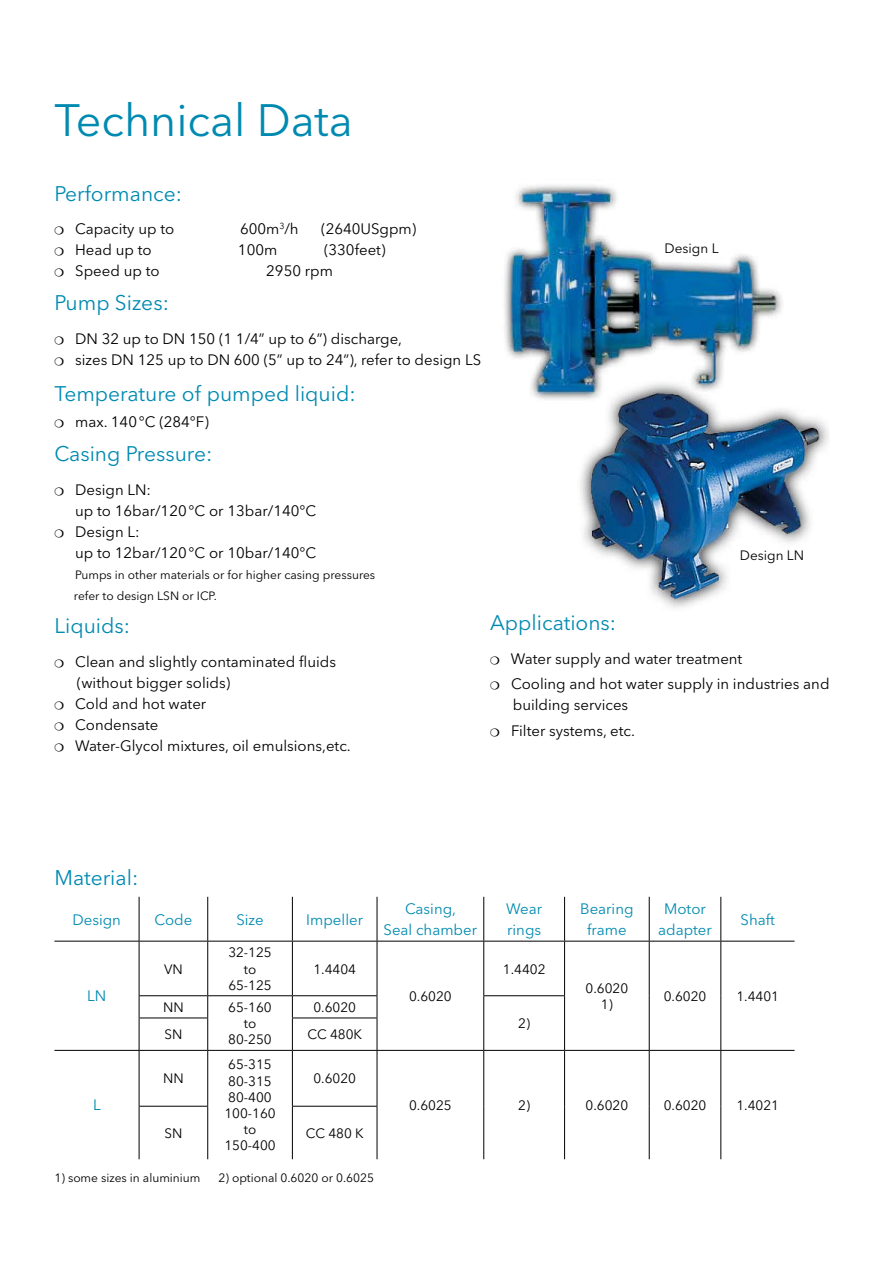
<style>
.page{position:relative;width:893px;height:1263px;background:#fff}
.page>*{position:absolute;margin:0;border:0;box-sizing:border-box;transform-origin:0 0}
.t1{font:45px "Avenir Next LT Pro";color:#008ab1}
.t2{font:21px "Avenir Next LT Pro";color:#008ab1}
.t3{font:15px/21px "Avenir Next LT Pro";color:#000}
.t4{font:15px/21px "Avenir Next LT Pro";color:#008ab1;text-align:center}
.t5{font:13.5px/16.2px "Avenir Next LT Pro";color:#000;text-align:center}
.t6{font:12px/21px "Avenir Next LT Pro";color:#000}
</style>
<div class="page">
<img style="left:504px;top:185px;width:279px;height:215px">
<img style="left:560px;top:359px;width:269px;height:249px">
<hr style="left:139px;top:897px;width:1px;height:44px;background:#000">
<hr style="left:207px;top:897px;width:1px;height:44px;background:#000">
<hr style="left:292px;top:897px;width:1px;height:44px;background:#000">
<hr style="left:377px;top:897px;width:1px;height:44px;background:#000">
<hr style="left:483px;top:897px;width:1px;height:44px;background:#000">
<hr style="left:564px;top:897px;width:1px;height:44px;background:#000">
<hr style="left:649px;top:897px;width:1px;height:44px;background:#000">
<hr style="left:720px;top:897px;width:1px;height:44px;background:#000">
<hr style="left:54px;top:941px;width:85px;height:1px;background:#000">
<hr style="left:139px;top:941px;width:69px;height:1px;background:#000">
<hr style="left:139px;top:941px;width:1px;height:54px;background:#000">
<hr style="left:208px;top:941px;width:84px;height:1px;background:#000">
<hr style="left:207px;top:941px;width:1px;height:54px;background:#000">
<hr style="left:292px;top:941px;width:85px;height:1px;background:#000">
<hr style="left:292px;top:941px;width:1px;height:54px;background:#000">
<hr style="left:377px;top:941px;width:107px;height:1px;background:#000">
<hr style="left:377px;top:941px;width:1px;height:54px;background:#000">
<hr style="left:484px;top:941px;width:81px;height:1px;background:#000">
<hr style="left:483px;top:941px;width:1px;height:54px;background:#000">
<hr style="left:565px;top:941px;width:84px;height:1px;background:#000">
<hr style="left:564px;top:941px;width:1px;height:54px;background:#000">
<hr style="left:649px;top:941px;width:72px;height:1px;background:#000">
<hr style="left:649px;top:941px;width:1px;height:55px;background:#000">
<hr style="left:721px;top:941px;width:73px;height:1px;background:#000">
<hr style="left:720px;top:941px;width:1px;height:55px;background:#000">
<svg style="left:649px;top:996px;width:1px;height:22px"></svg>
<svg style="left:720px;top:996px;width:1px;height:22px"></svg>
<hr style="left:649px;top:1018px;width:1px;height:32px;background:#000">
<hr style="left:720px;top:1018px;width:1px;height:32px;background:#000">
<hr style="left:139px;top:995px;width:69px;height:1px;background:#000">
<svg style="left:139px;top:996px;width:1px;height:21px"></svg>
<hr style="left:208px;top:995px;width:84px;height:1px;background:#000">
<svg style="left:207px;top:996px;width:1px;height:21px"></svg>
<hr style="left:292px;top:995px;width:85px;height:1px;background:#000">
<svg style="left:292px;top:996px;width:1px;height:21px"></svg>
<svg style="left:377px;top:996px;width:1px;height:21px"></svg>
<hr style="left:483px;top:995px;width:82px;height:1px;background:#000">
<svg style="left:483px;top:996px;width:1px;height:22px"></svg>
<svg style="left:564px;top:996px;width:1px;height:22px"></svg>
<hr style="left:483px;top:1018px;width:1px;height:32px;background:#000">
<hr style="left:564px;top:1018px;width:1px;height:32px;background:#000">
<hr style="left:139px;top:1017px;width:69px;height:1px;background:#000">
<hr style="left:139px;top:1018px;width:1px;height:32px;background:#000">
<hr style="left:207px;top:1018px;width:1px;height:32px;background:#000">
<hr style="left:292px;top:1017px;width:85px;height:1px;background:#000">
<hr style="left:292px;top:1018px;width:1px;height:32px;background:#000">
<hr style="left:377px;top:1018px;width:1px;height:32px;background:#000">
<hr style="left:54px;top:1050px;width:85px;height:1px;background:#000">
<hr style="left:139px;top:1050px;width:69px;height:1px;background:#000">
<hr style="left:139px;top:1051px;width:1px;height:55px;background:#000">
<hr style="left:208px;top:1050px;width:84px;height:1px;background:#000">
<hr style="left:207px;top:1051px;width:1px;height:55px;background:#000">
<hr style="left:292px;top:1050px;width:85px;height:1px;background:#000">
<hr style="left:292px;top:1051px;width:1px;height:55px;background:#000">
<hr style="left:377px;top:1050px;width:107px;height:1px;background:#000">
<hr style="left:377px;top:1051px;width:1px;height:55px;background:#000">
<hr style="left:484px;top:1050px;width:81px;height:1px;background:#000">
<hr style="left:483px;top:1051px;width:1px;height:55px;background:#000">
<hr style="left:565px;top:1050px;width:84px;height:1px;background:#000">
<hr style="left:564px;top:1051px;width:1px;height:55px;background:#000">
<hr style="left:649px;top:1050px;width:72px;height:1px;background:#000">
<hr style="left:649px;top:1051px;width:1px;height:55px;background:#000">
<hr style="left:721px;top:1050px;width:73px;height:1px;background:#000">
<hr style="left:720px;top:1051px;width:1px;height:55px;background:#000">
<hr style="left:483px;top:1106px;width:1px;height:53px;background:#000">
<hr style="left:564px;top:1106px;width:1px;height:53px;background:#000">
<hr style="left:649px;top:1106px;width:1px;height:53px;background:#000">
<hr style="left:720px;top:1106px;width:1px;height:53px;background:#000">
<hr style="left:139px;top:1106px;width:69px;height:1px;background:#000">
<hr style="left:139px;top:1106px;width:1px;height:53px;background:#000">
<hr style="left:207px;top:1106px;width:1px;height:53px;background:#000">
<hr style="left:292px;top:1106px;width:85px;height:1px;background:#000">
<hr style="left:292px;top:1106px;width:1px;height:53px;background:#000">
<hr style="left:377px;top:1106px;width:1px;height:53px;background:#000">
<h1 class="t1" style="left:54px;top:94px;width:300px">Technical Data</h1>
<h2 class="t2" style="left:54px;top:181px;width:129px">Performance:</h2>
<p class="t3" style="left:75px;top:219px;width:101px">Capacity up to</p>
<p class="t3" style="left:240px;top:219px;width:60px">600m<sup>3</sup>/h</p>
<p class="t3" style="left:321px;top:219px;width:97px">(2640USgpm)</p>
<p class="t3" style="left:75px;top:240px;width:78px">Head up to</p>
<p class="t3" style="left:238px;top:240px;width:41px">100m</p>
<p class="t3" style="left:324px;top:240px;width:63px">(330feet)</p>
<p class="t3" style="left:75px;top:261px;width:86px">Speed up to</p>
<p class="t3" style="left:266px;top:261px;width:68px">2950 rpm</p>
<h2 class="t2" style="left:54px;top:290px;width:116px">Pump Sizes:</h2>
<p class="t3" style="left:75px;top:328px;width:407px">DN 32 up to DN 150 (1 1/4” up to 6”) discharge,<br>sizes DN 125 up to DN 600 (5” up to 24”), refer to design LS</p>
<h2 class="t2" style="left:54px;top:381px;width:303px">Temperature of pumped liquid:</h2>
<p class="t3" style="left:75px;top:411px;width:135px">max. 140°C (284°F)</p>
<h2 class="t2" style="left:54px;top:441px;width:159px">Casing Pressure:</h2>
<p class="t3" style="left:75px;top:479px;width:243px">Design LN:<br>up to 16bar/120°C or 13bar/140°C<br>Design L:<br>up to 12bar/120°C or 10bar/140°C</p>
<p class="t6" style="left:74px;top:564px;width:303px">Pumps in other materials or for higher casing pressures refer to design LSN or ICP.</p>
<h2 class="t2" style="left:54px;top:614px;width:77px">Liquids:</h2>
<p class="t3" style="left:75px;top:651px;width:277px">Clean and slightly contaminated fluids (without bigger solids)<br>Cold and hot water<br>Condensate<br>Water-Glycol mixtures, oil emulsions,etc.</p>
<p class="t5" style="left:665px;top:240px;width:55px">Design L</p>
<p class="t5" style="left:740px;top:547px;width:66px">Design LN</p>
<h2 class="t2" style="left:490px;top:610px;width:127px">Applications:</h2>
<p class="t3" style="left:511px;top:646px;width:320px;line-height:25.3px">Water supply and water treatment<br>Cooling and hot water supply in industries and</p>
<p class="t3" style="left:511px;top:692px;width:125px;line-height:25.2px">building services<br>Filter systems, etc.</p>
<h2 class="t2" style="left:54px;top:865px;width:85px">Material:</h2>
<p class="t4" style="left:72px;top:909px;width:50px">Design</p>
<p class="t4" style="left:154px;top:909px;width:39px">Code</p>
<p class="t4" style="left:236px;top:909px;width:29px">Size</p>
<p class="t4" style="left:306px;top:909px;width:58px">Impeller</p>
<p class="t4" style="left:384px;top:898px;width:95px">Casing,<br>Seal chamber</p>
<p class="t4" style="left:506px;top:898px;width:37px;text-align:left">Wear rings</p>
<p class="t4" style="left:580px;top:898px;width:55px">Bearing frame</p>
<p class="t4" style="left:658px;top:898px;width:55px">Motor adapter</p>
<p class="t4" style="left:741px;top:909px;width:36px">Shaft</p>
<p class="t4" style="left:87px;top:986px;width:21px">LN</p>
<p class="t4" style="left:93px;top:1095px;width:9px">L</p>
<p class="t5" style="left:164px;top:961px;width:20px">VN</p>
<p class="t5" style="left:228px;top:944px;width:45px">32-125 to<br>65-125</p>
<p class="t5" style="left:313px;top:961px;width:44px">1.4404</p>
<p class="t5" style="left:163px;top:999px;width:22px">NN</p>
<p class="t5" style="left:228px;top:999px;width:45px">65-160 to<br>80-250</p>
<p class="t5" style="left:313px;top:999px;width:44px">0.6020</p>
<p class="t5" style="left:164px;top:1026px;width:19px">SN</p>
<p class="t5" style="left:307px;top:1026px;width:56px">CC 480K</p>
<p class="t5" style="left:224px;top:1056px;width:53px">65-315<br>80-315<br>80-400<br>100-160 to<br>150-400</p>
<p class="t5" style="left:313px;top:1070px;width:44px">0.6020</p>
<p class="t5" style="left:163px;top:1070px;width:22px">NN</p>
<p class="t5" style="left:164px;top:1125px;width:19px">SN</p>
<p class="t5" style="left:306px;top:1125px;width:59px">CC 480 K</p>
<p class="t6" style="left:54px;top:1167px;width:148px">1) some sizes in aluminium</p>
<p class="t6" style="left:218px;top:1167px;width:157px">2) optional 0.6020 or 0.6025</p>
<p class="t5" style="left:409px;top:988px;width:44px">0.6020</p>
<p class="t5" style="left:503px;top:961px;width:44px">1.4402</p>
<p class="t5" style="left:518px;top:1015px;width:13px">2)</p>
<p class="t5" style="left:586px;top:980px;width:44px">0.6020<br>1)</p>
<p class="t5" style="left:664px;top:988px;width:44px">0.6020</p>
<p class="t5" style="left:736px;top:988px;width:44px">1.4401</p>
<p class="t5" style="left:409px;top:1097px;width:44px">0.6025</p>
<p class="t5" style="left:518px;top:1097px;width:13px">2)</p>
<p class="t5" style="left:586px;top:1097px;width:44px">0.6020</p>
<p class="t5" style="left:664px;top:1097px;width:44px">0.6020</p>
<p class="t5" style="left:736px;top:1097px;width:44px">1.4021</p>
</div>
